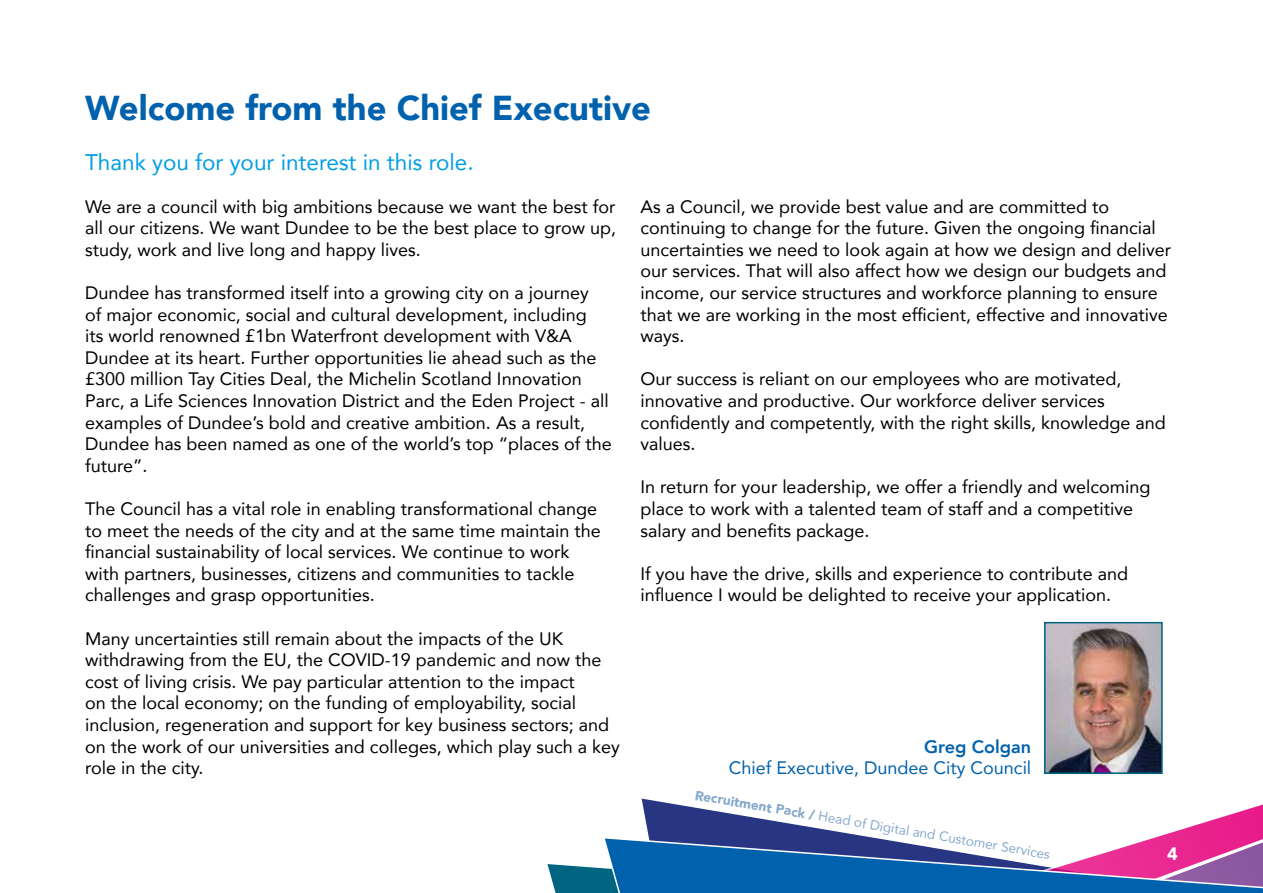
<style>
.page{position:relative;width:1263px;height:893px;background:#fff}
.page>*{position:absolute;margin:0;border:0;box-sizing:border-box;transform-origin:0 0}
.t1{font:900 34.5px "Avenir";color:#0061ad}
.first_para{font:22.5px "Avenir";color:#009fe3}
.body_text{font:18px/21.6px "Avenir";color:#000}
.body_text-2{font:18px "Avenir";color:#0061ad}
.body_text-3{font:800 18px "Avenir";color:#0061ad}
.t2{font:900 18px "Avenir";color:#fff}
.t3{font:13.5px "Avenir";color:#87a9cc}
.s1{font-weight:900}
</style>
<div class="page">
<svg style="left:641px;top:798px;width:622px;height:38px"></svg>
<svg style="left:547px;top:836px;width:716px;height:57px"></svg>
<img style="left:1047px;top:625px;width:113px;height:146px">
<div style="left:1044px;top:622px;width:119px;height:152px;border:2px solid #006580"></div>
<p class="t1" style="left:85px;top:78px;width:568px">Welcome from the Chief Executive</p>
<p class="first_para" style="left:85px;top:144px;width:390px">Thank you for your interest in this role.</p>
<p class="body_text" style="left:85px;top:195px;width:533px;text-align:justify">We are a council with big ambitions because we want the best for all our citizens. We want Dundee to be the best place to grow up, study, work and live long and happy lives.</p>
<p class="body_text" style="left:85px;top:281px;width:528px">Dundee has transformed itself into a growing city on a journey<br>of major economic, social and cultural development, including<br>its world renowned £1bn Waterfront development with V&amp;A Dundee at its heart. Further opportunities lie ahead such as the £300 million Tay Cities Deal, the Michelin Scotland Innovation Parc, a Life Sciences Innovation District and the Eden Project - all examples of Dundee’s bold and creative ambition. As a result, Dundee has been named as one of the world’s top “places of the future”.</p>
<p class="body_text" style="left:85px;top:497px;width:517px">The Council has a vital role in enabling transformational change to meet the needs of the city and at the same time maintain the financial sustainability of local services. We continue to work with partners, businesses, citizens and communities to tackle challenges and grasp opportunities.</p>
<p class="body_text" style="left:85px;top:627px;width:536px">Many uncertainties still remain about the impacts of the UK withdrawing from the EU, the COVID-19 pandemic and now the cost of living crisis. We pay particular attention to the impact<br>on the local economy; on the funding of employability, social inclusion, regeneration and support for key business sectors; and on the work of our universities and colleges, which play such a key role in the city.</p>
<p class="body_text" style="left:640px;top:195px;width:532px">As a Council, we provide best value and are committed to continuing to change for the future. Given the ongoing financial uncertainties we need to look again at how we design and deliver our services. That will also affect how we design our budgets and income, our service structures and workforce planning to ensure that we are working in the most efficient, effective and innovative ways.</p>
<p class="body_text" style="left:640px;top:368px;width:527px">Our success is reliant on our employees who are motivated, innovative and productive. Our workforce deliver services confidently and competently, with the right skills, knowledge and values.</p>
<p class="body_text" style="left:640px;top:476px;width:511px">In return for your leadership, we offer a friendly and welcoming place to work with a talented team of staff and a competitive salary and benefits package.</p>
<p class="body_text" style="left:640px;top:562px;width:489px">If you have the drive, skills and experience to contribute and influence I would be delighted to receive your application.</p>
<p class="body_text-3" style="left:924px;top:732px;width:109px">Greg Colgan</p>
<p class="body_text-2" style="left:729px;top:753px;width:304px">Chief Executive, Dundee City Council</p>
<p class="t3" style="left:696px;top:786px;width:361px;rotate:9deg"><sup>Re</sup><span class="s1">cruitment Pack /</span> Head of Digital and Customer Services</p>
<p class="t2" style="left:1167px;top:838px;width:12px">4</p>
</div>
